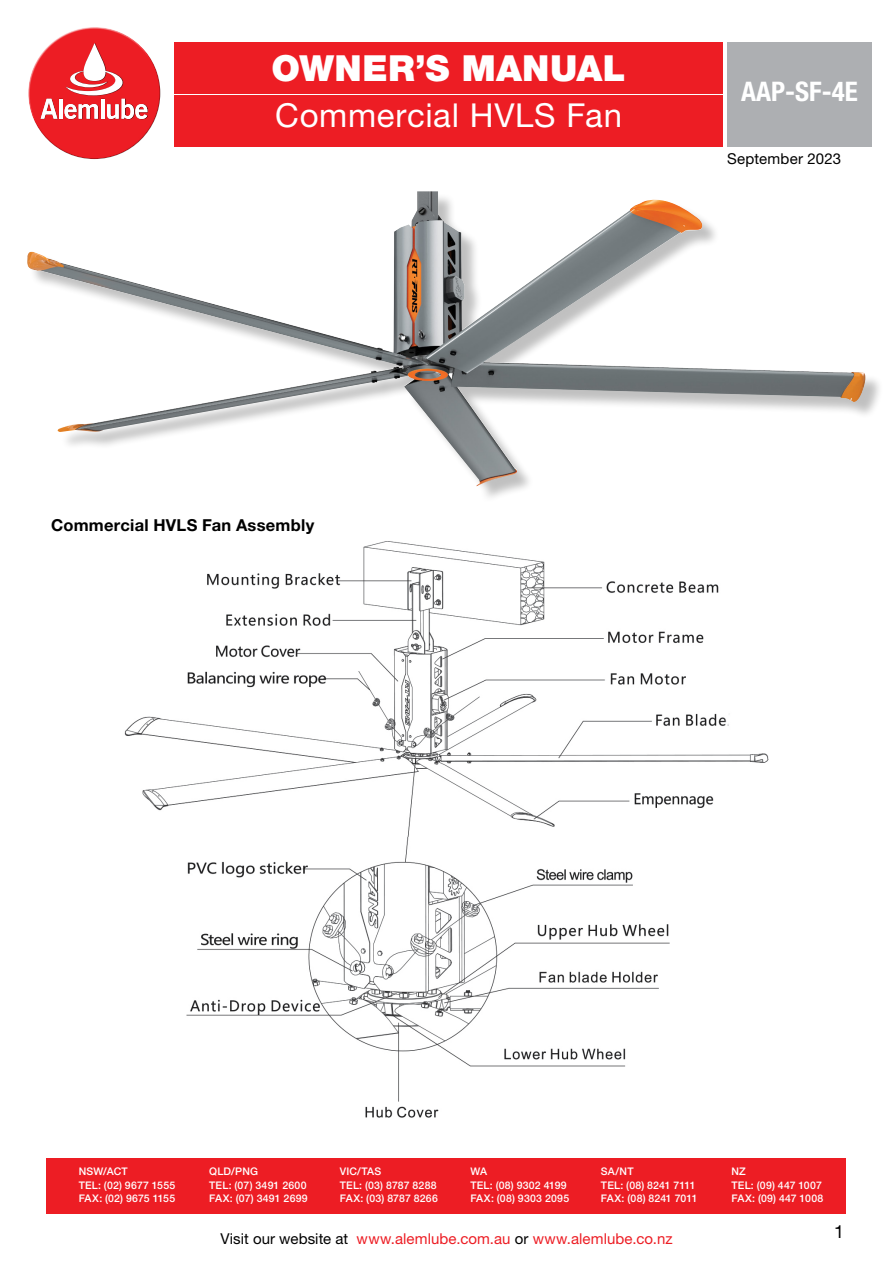
<style>
.page{position:relative;width:893px;height:1263px;background:#fff}
.page>*{position:absolute;margin:0;border:0;box-sizing:border-box;transform-origin:0 0}
.t1{font:900 36px "Helvetica Neue LT Std";letter-spacing:.01em;color:#fff}
.t2{font:33px "Helvetica Neue LT Std";letter-spacing:.02em;color:#fff}
.t3{font:700 condensed 27px "Helvetica Neue LT Std";color:#fff}
.t4{font:18px "Helvetica Neue LT Std";color:#000}
.t5{font:700 16.5px "Helvetica Neue LT Std";letter-spacing:.015em;color:#000}
.t6{font:15px "Helvetica Neue LT Std";letter-spacing:.005em;color:#ed1d24}
.t7{font:15px "Helvetica Neue LT Std";letter-spacing:.015em;color:#000}
.t8{font:500 10.5px/14.1px "Helvetica Neue LT Std";letter-spacing:.02em;color:#fff}
.s1{color:#000}
</style>
<div class="page">
<div style="left:47px;top:1159px;width:799px;height:55px;background:#ed1d24"></div>
<div style="left:174px;top:96px;width:549px;height:51px;background:#ed1d24"></div>
<div style="left:174px;top:43px;width:549px;height:51px;background:#ed1d24"></div>
<div style="left:727px;top:43px;width:145px;height:104px;background:#adafb2"></div>
<svg style="left:28px;top:27px;width:109px;height:84px"></svg>
<svg style="left:31px;top:48px;width:130px;height:111px;fill:#ed1d24"></svg>
<svg style="left:41px;top:43px;width:107px;height:76px;background:#ed2d33"></svg>
<svg style="left:41px;top:99px;width:16px;height:20px"></svg>
<hr style="left:59px;top:99px;width:3px;height:20px;background:#fff">
<svg style="left:65px;top:43px;width:82px;height:76px"></svg>
<img style="left:27px;top:191px;width:840px;height:295px">
<img style="left:124px;top:541px;width:645px;height:297px">
<img style="left:186px;top:838px;width:484px;height:280px">
<h1 class="t1" style="left:272px;top:47px;width:355px">OWNER’S MANUAL</h1>
<h2 class="t2" style="left:275px;top:96px;width:348px">Commercial HVLS Fan</h2>
<h3 class="t3" style="left:741px;top:75px;width:118px">AAP-SF-4E</h3>
<h3 class="t7" style="left:727px;top:150px;width:116px">September 2023</h3>
<h3 class="t5" style="left:51px;top:514px;width:265px">Commercial HVLS Fan Assembly</h3>
<p class="t8" style="left:79px;top:1164px;width:98px">NSW/ACT<br>TEL: (02) 9677 1555</p>
<p class="t8" style="left:79px;top:1190px;width:98px">FAX: (02) 9675 1155</p>
<p class="t8" style="left:209px;top:1164px;width:99px">QLD/PNG<br>TEL: (07) 3491 2600</p>
<p class="t8" style="left:209px;top:1190px;width:100px">FAX: (07) 3491 2699</p>
<p class="t8" style="left:340px;top:1164px;width:98px">VIC/TAS<br>TEL: (03) 8787 8288</p>
<p class="t8" style="left:340px;top:1190px;width:100px">FAX: (03) 8787 8266</p>
<p class="t8" style="left:470px;top:1164px;width:98px">WA<br>TEL: (08) 9302 4199</p>
<p class="t8" style="left:470px;top:1190px;width:100px">FAX: (08) 9303 2095</p>
<p class="t8" style="left:601px;top:1164px;width:96px">SA/NT<br>TEL: (08) 8241 7111</p>
<p class="t8" style="left:601px;top:1190px;width:98px">FAX: (08) 8241 7011</p>
<h3 class="t6" style="left:220px;top:1230px;width:454px"><span class="s1">Visit our website at</span> www.alemlube.com.au <span class="s1">or</span> www.alemlube.co.nz</h3>
<p class="t8" style="left:731px;top:1164px;width:92px">NZ<br>TEL: (09) 447 1007</p>
<p class="t8" style="left:731px;top:1190px;width:93px">FAX: (09) 447 1008</p>
<h3 class="t4" style="left:834px;top:1220px;width:12px">1</h3>
</div>
